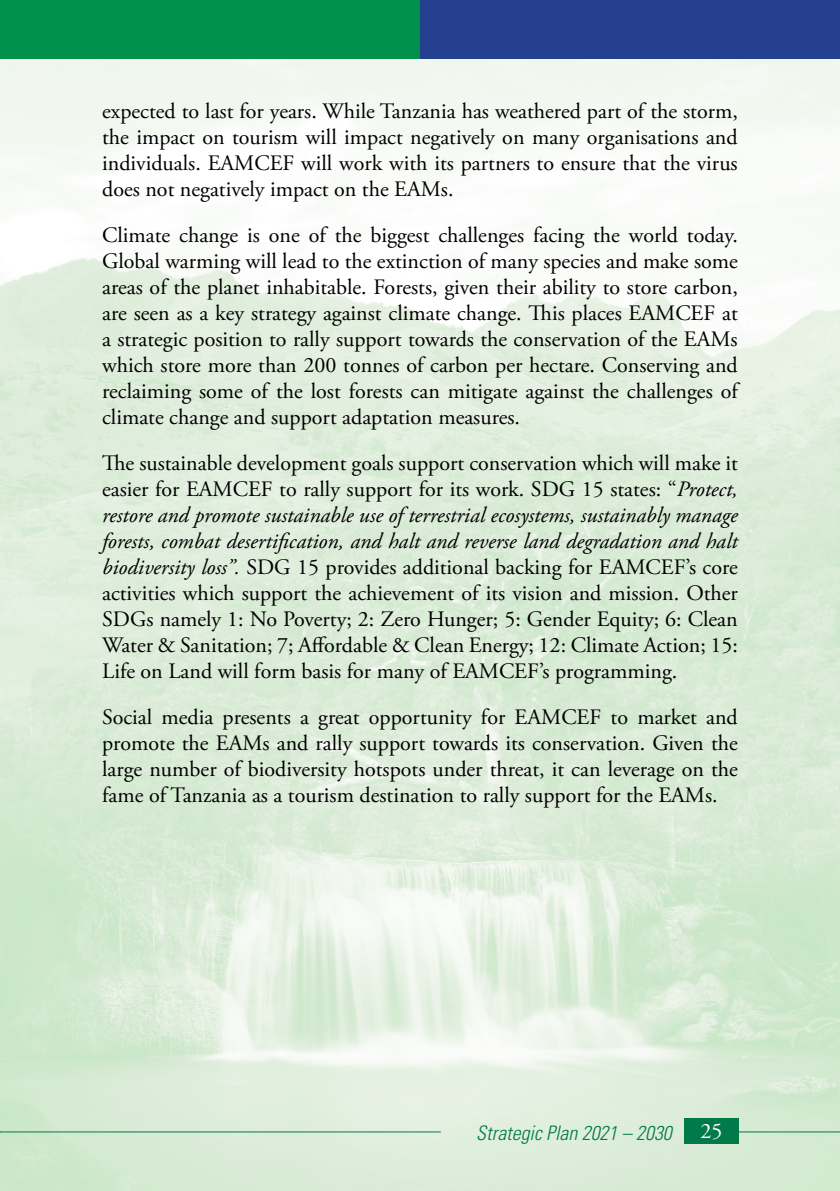
<style>
.page{position:relative;width:840px;height:1191px;background:#fff}
.page>*{position:absolute;margin:0;border:0;box-sizing:border-box;transform-origin:0 0}
.t1{font:22px/26px "Adobe Garamond Pro";color:#000;text-align:justify}
.t2{font:22px "Adobe Garamond Pro";color:#fff}
.t3{font:italic 300 condensed 20px "Univers";color:#007a48}
.s1{font-style:italic}
</style>
<div class="page">
<img style="left:0;top:59px;width:839px;height:1132px">
<hr style="left:0;top:1131px;width:440px;height:1px;background:#007a48">
<hr style="left:729px;top:1131px;width:110px;height:1px;background:#007a48">
<div style="left:684px;top:1118px;width:54px;height:25px;background:#007a48"></div>
<div style="left:0;top:0;width:420px;height:59px;background:#00904d"></div>
<div style="left:420px;top:0;width:419px;height:59px;background:#25408f"></div>
<p class="t1" style="left:102px;top:99px;width:637px">expected to last for years. While Tanzania has weathered part of the storm, the impact on tourism will impact negatively on many organisations and individuals. EAMCEF will work with its partners to ensure that the virus does not negatively impact on the EAMs.</p>
<p class="t1" style="left:102px;top:223px;width:637px">Climate change is one of the biggest challenges facing the world today.<br>Global warming will lead to the extinction of many species and make some areas of the planet inhabitable. Forests, given their ability to store carbon, are seen as a key strategy against climate change. This places EAMCEF at a strategic position to rally support towards the conservation of the EAMs which store more than 200 tonnes of carbon per hectare. Conserving and reclaiming some of the lost forests can mitigate against the challenges of climate change and support adaptation measures.</p>
<p class="t1" style="left:102px;top:451px;width:637px">The sustainable development goals support conservation which will make it easier for EAMCEF to rally support for its work. SDG 15 states: “<span class="s1">Protect, restore and promote sustainable use of terrestrial ecosystems, sustainably manage forests, combat desertification, and halt and reverse land degradation and halt biodiversity loss”.</span> SDG 15 provides additional backing for EAMCEF’s core activities which support the achievement of its vision and mission. Other SDGs namely 1: No Poverty; 2: Zero Hunger; 5: Gender Equity; 6: Clean Water &amp; Sanitation; 7; Affordable &amp; Clean Energy; 12: Climate Action; 15:<br>Life on Land will form basis for many of EAMCEF’s programming.</p>
<p class="t1" style="left:102px;top:705px;width:637px">Social media presents a great opportunity for EAMCEF to market and promote the EAMs and rally support towards its conservation. Given the large number of biodiversity hotspots under threat, it can leverage on the fame of Tanzania as a tourism destination to rally support for the EAMs.</p>
<p class="t3" style="left:476px;top:1121px;width:197px">Strategic Plan 2021 – 2030</p>
<p class="t2" style="left:700px;top:1117px;width:23px">25</p>
</div>
